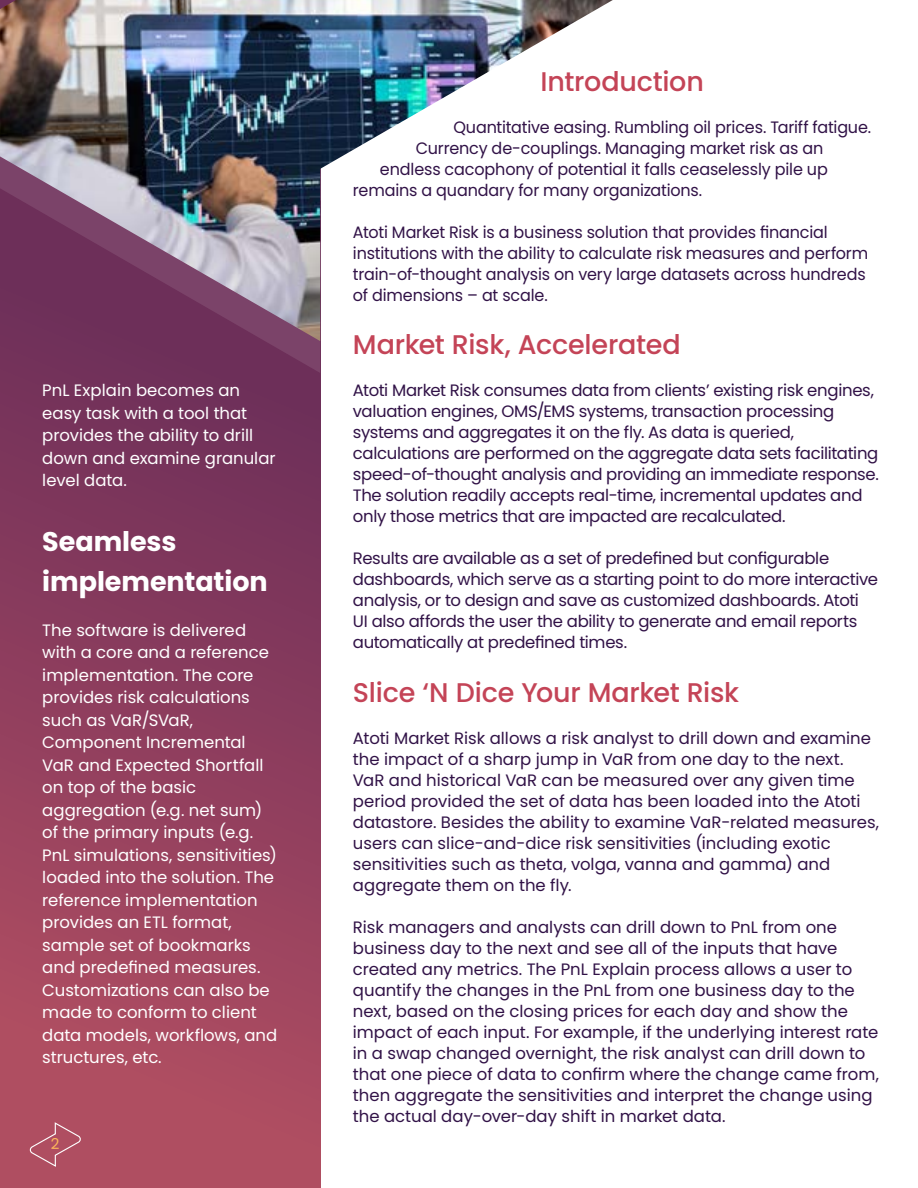
<style>
.page{position:relative;width:918px;height:1188px;background:#fff}
.page>*{position:absolute;margin:0;border:0;box-sizing:border-box;transform-origin:0 0}
.t1{font:500 27px "Poppins";letter-spacing:-.01em;color:#c44457}
.t2{font:700 27px/39.6px "Poppins";letter-spacing:-.005em;color:#fff}
.t3{font:16.5px/21px "Poppins";letter-spacing:-.01em;color:#311247}
.t4{font:16.5px/22.5px "Poppins";color:#fff}
.t5{font:15px "Poppins";color:#fcb65a}
</style>
<div class="page">
<svg style="left:0;top:373px;width:320px;height:815px;background:#93405e"></svg>
<svg style="left:0;top:341px;width:321px;height:32px;background:#70315a"></svg>
<img style="left:0;top:0;width:613px;height:341px">
<svg style="left:28px;top:1121px;width:54px;height:45px;background:#b4596b"></svg>
<p class="t4" style="left:42px;top:379px;width:235px">PnL Explain becomes an easy task with a tool that provides the ability to drill down and examine granular level data.</p>
<h1 class="t2" style="left:42px;top:522px;width:227px">Seamless implementation</h1>
<p class="t4" style="left:42px;top:619px;width:237px">The software is delivered with a core and a reference implementation. The core provides risk calculations such as VaR/SVaR,<br>Component Incremental<br>VaR and Expected Shortfall on top of the basic aggregation (e.g. net sum) of the primary inputs (e.g.<br>PnL simulations, sensitivities) loaded into the solution. The reference implementation provides an ETL format, sample set of bookmarks and predefined measures.<br>Customizations can also be made to conform to client data models, workflows, and structures, etc.</p>
<p class="t5" style="left:51px;top:1135px;width:10px">2</p>
<h1 class="t1" style="left:540px;top:66px;width:165px">Introduction</h1>
<p class="t3" style="left:453px;top:117px;width:419px">Quantitative easing. Rumbling oil prices. Tariff fatigue.</p>
<p class="t3" style="left:416px;top:138px;width:409px">Currency de-couplings. Managing market risk as an</p>
<p class="t3" style="left:380px;top:159px;width:449px">endless cacophony of potential it falls ceaselessly pile up</p>
<p class="t3" style="left:353px;top:180px;width:351px">remains a quandary for many organizations.</p>
<p class="t3" style="left:353px;top:222px;width:517px">Atoti Market Risk is a business solution that provides financial institutions with the ability to calculate risk measures and perform train-of-thought analysis on very large datasets across hundreds of dimensions – at scale.</p>
<h1 class="t1" style="left:353px;top:329px;width:329px">Market Risk, Accelerated</h1>
<p class="t3" style="left:353px;top:380px;width:527px">Atoti Market Risk consumes data from clients’ existing risk engines, valuation engines, OMS/EMS systems, transaction processing systems and aggregates it on the fly. As data is queried, calculations are performed on the aggregate data sets facilitating speed-of-thought analysis and providing an immediate response.<br>The solution readily accepts real-time, incremental updates and only those metrics that are impacted are recalculated.</p>
<p class="t3" style="left:353px;top:548px;width:527px">Results are available as a set of predefined but configurable dashboards, which serve as a starting point to do more interactive analysis, or to design and save as customized dashboards. Atoti UI also affords the user the ability to generate and email reports automatically at predefined times.</p>
<h1 class="t1" style="left:353px;top:677px;width:388px">Slice ‘N Dice Your Market Risk</h1>
<p class="t3" style="left:353px;top:727px;width:528px">Atoti Market Risk allows a risk analyst to drill down and examine the impact of a sharp jump in VaR from one day to the next.<br>VaR and historical VaR can be measured over any given time period provided the set of data has been loaded into the Atoti datastore. Besides the ability to examine VaR-related measures, users can slice-and-dice risk sensitivities (including exotic sensitivities such as theta, volga, vanna and gamma) and aggregate them on the fly.</p>
<p class="t3" style="left:353px;top:916px;width:528px">Risk managers and analysts can drill down to PnL from one business day to the next and see all of the inputs that have created any metrics. The PnL Explain process allows a user to quantify the changes in the PnL from one business day to the next, based on the closing prices for each day and show the impact of each input. For example, if the underlying interest rate in a swap changed overnight, the risk analyst can drill down to that one piece of data to confirm where the change came from, then aggregate the sensitivities and interpret the change using the actual day-over-day shift in market data.</p>
</div>
